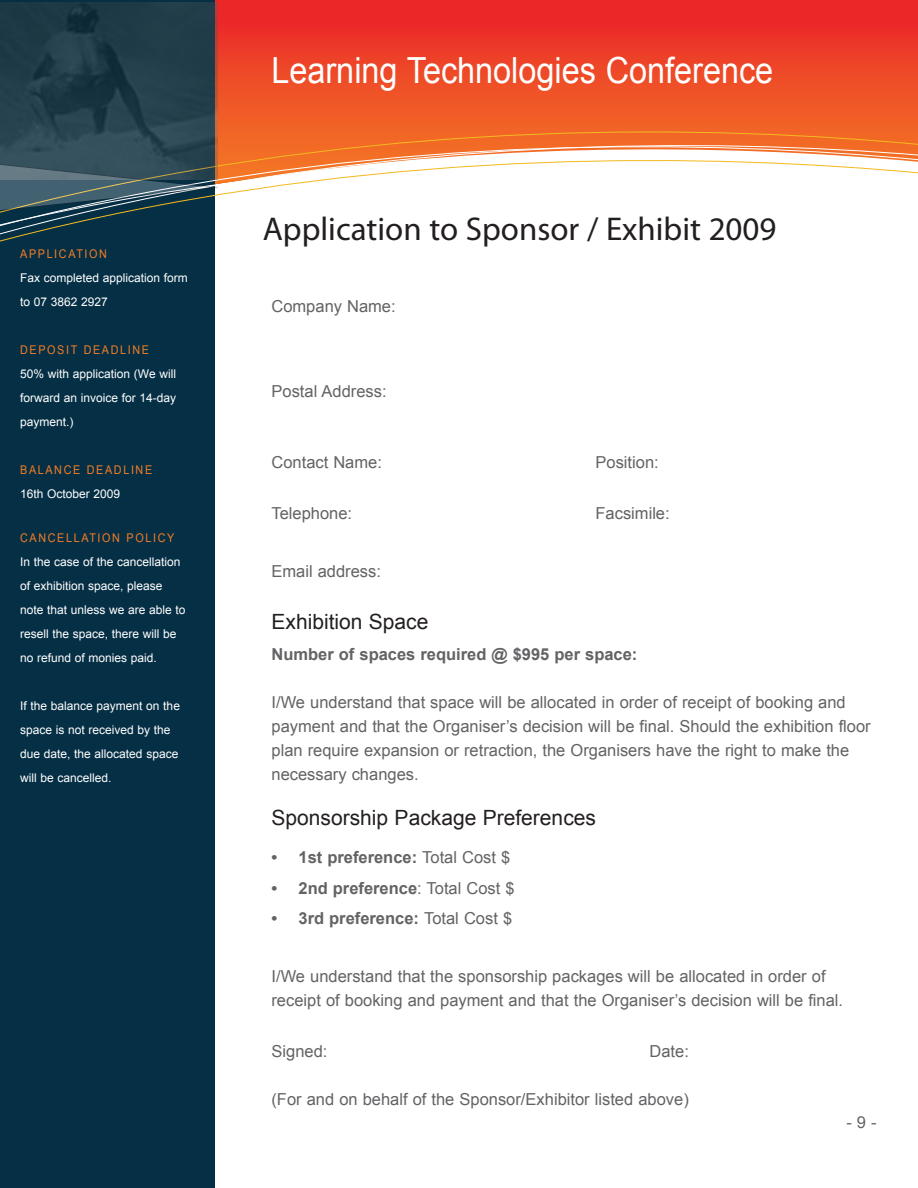
<style>
.page{position:relative;width:918px;height:1188px;background:#fff}
.page>*{position:absolute;margin:0;border:0;box-sizing:border-box;transform-origin:0 0}
.t1{font:36px "Arial";color:#fff;scale:.9 1}
.Heading_Text{font:33px "Myriad Pro";color:#231f20}
.heading_2{font:21px "Arial";color:#231f20}
.Body_Text{font:16.5px/24px "Arial";color:#636366}
.Body_Text-2{font:700 16.5px "Arial";color:#636366}
.inside_text{font:12px/24px "Arial";color:#fff}
.Inside_title{font:12px "Arial";letter-spacing:.15em;color:#f47d25;scale:.9 1}
.s1{font-weight:400}
</style>
<div class="page">
<svg style="left:215px;top:0;width:703px;height:131px;background:#ed4327"></svg>
<div style="left:0;top:0;width:215px;height:1188px;background:#052f45"></div>
<svg style="left:0;top:131px;width:918px;height:111px"></svg>
<img style="left:0;top:3px;width:217px;height:160px">
<svg style="left:0;top:163px;width:219px;height:49px"></svg>
<p class="Inside_title" style="left:20px;top:246px;width:98px">APPLICATION</p>
<p class="inside_text" style="left:20px;top:266px;width:169px">Fax completed application form to 07 3862 2927</p>
<p class="Inside_title" style="left:20px;top:342px;width:145px">DEPOSIT DEADLINE</p>
<p class="inside_text" style="left:20px;top:362px;width:158px;text-align:justify">50% with application (We will forward an invoice for 14-day payment.)</p>
<p class="Inside_title" style="left:20px;top:462px;width:148px">BALANCE DEADLINE</p>
<p class="inside_text" style="left:20px;top:482px;width:102px">16th October 2009</p>
<p class="Inside_title" style="left:20px;top:530px;width:173px">CANCELLATION POLICY</p>
<p class="inside_text" style="left:20px;top:550px;width:167px">In the case of the cancellation of exhibition space, please note that unless we are able to resell the space, there will be no refund of monies paid.</p>
<p class="inside_text" style="left:20px;top:694px;width:161px">If the balance payment on the space is not received by the due date, the allocated space will be cancelled.</p>
<h1 class="t1" style="left:272px;top:47px;width:559px">Learning Technologies Conference</h1>
<p class="Heading_Text" style="left:263px;top:208px;width:515px">Application to Sponsor / Exhibit 2009</p>
<p class="Body_Text" style="left:272px;top:294px;width:126px">Company Name:</p>
<p class="Body_Text" style="left:272px;top:379px;width:117px">Postal Address:</p>
<p class="Body_Text" style="left:272px;top:450px;width:112px">Contact Name:</p>
<p class="Body_Text" style="left:596px;top:450px;width:65px">Position:</p>
<p class="Body_Text" style="left:272px;top:501px;width:82px">Telephone:</p>
<p class="Body_Text" style="left:596px;top:501px;width:76px">Facsimile:</p>
<p class="Body_Text" style="left:272px;top:559px;width:111px">Email address:</p>
<p class="heading_2" style="left:272px;top:608px;width:158px">Exhibition Space</p>
<p class="Body_Text-2" style="left:272px;top:643px;width:367px">Number of spaces required @ $995 per space:</p>
<p class="Body_Text" style="left:272px;top:690px;width:601px">I/We understand that space will be allocated in order of receipt of booking and payment and that the Organiser’s decision will be final. Should the exhibition floor plan require expansion or retraction, the Organisers have the right to make the necessary changes.</p>
<p class="heading_2" style="left:272px;top:804px;width:326px">Sponsorship Package Preferences</p>
<p class="Body_Text-2" style="left:272px;top:846px;width:240px">• 1st preference: <span class="s1">Total Cost $</span></p>
<p class="Body_Text-2" style="left:272px;top:877px;width:245px">• 2nd preference<span class="s1">: Total Cost $</span></p>
<p class="Body_Text-2" style="left:272px;top:908px;width:242px">• 3rd preference: <span class="s1">Total Cost $</span></p>
<p class="Body_Text" style="left:272px;top:965px;width:573px">I/We understand that the sponsorship packages will be allocated in order of receipt of booking and payment and that the Organiser’s decision will be final.</p>
<p class="Body_Text" style="left:272px;top:1040px;width:57px">Signed:</p>
<p class="Body_Text" style="left:649px;top:1040px;width:41px">Date:</p>
<p class="Body_Text" style="left:272px;top:1088px;width:419px">(For and on behalf of the Sponsor/Exhibitor listed above)</p>
<p class="Body_Text" style="left:846px;top:1111px;width:32px">- 9 -</p>
</div>
